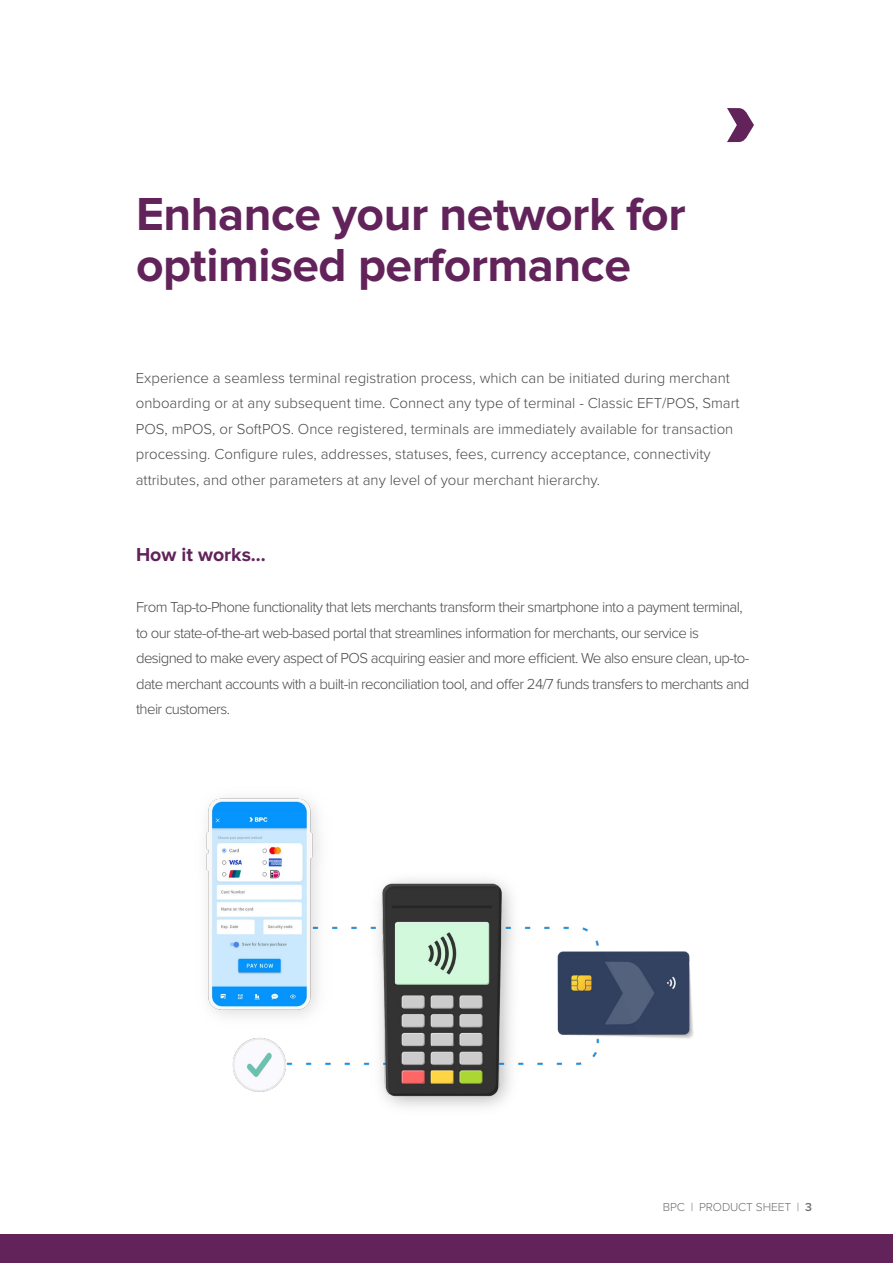
<style>
.page{position:relative;width:893px;height:1263px;background:#fff}
.page>*{position:absolute;margin:0;border:0;box-sizing:border-box;transform-origin:0 0}
.t1{font:700 48px/51px "Proxima Nova";letter-spacing:-.01em;color:#62235a}
.t2{font:700 19.5px "Proxima Nova";color:#62235a}
.t3{font:300 15px/25.5px "Proxima Nova";color:#4a4a49}
.t4{font:300 15px/25.5px "Proxima Nova";letter-spacing:-.04em;color:#4a4a49}
.t5{font:300 12px "Proxima Nova";letter-spacing:-.01em;color:#706f6f}
.s1{font-weight:600}
</style>
<div class="page">
<div style="left:0;top:1234px;width:893px;height:29px;background:#62235a"></div>
<svg style="left:727px;top:108px;width:27px;height:34px"></svg>
<img style="left:206px;top:797px;width:488px;height:310px">
<h1 class="t1" style="left:136px;top:189px;width:551px">Enhance your network for optimised performance</h1>
<p class="t3" style="left:136px;top:364px;width:605px">Experience a seamless terminal registration process, which can be initiated during merchant onboarding or at any subsequent time. Connect any type of terminal - Classic EFT/POS, Smart POS, mPOS, or SoftPOS. Once registered, terminals are immediately available for transaction processing. Configure rules, addresses, statuses, fees, currency acceptance, connectivity attributes, and other parameters at any level of your merchant hierarchy.</p>
<h2 class="t2" style="left:136px;top:543px;width:131px">How it works…</h2>
<p class="t4" style="left:136px;top:594px;width:615px">From Tap-to-Phone functionality that lets merchants transform their smartphone into a payment terminal, to our state-of-the-art web-based portal that streamlines information for merchants, our service is designed to make every aspect of POS acquiring easier and more efficient. We also ensure clean, up-to&shy;date merchant accounts with a built-in reconciliation tool, and offer 24/7 funds transfers to merchants and their customers.</p>
<p class="t5" style="left:663px;top:1198px;width:151px">BPC | PRODUCT SHEET | <span class="s1">3</span></p>
</div>
